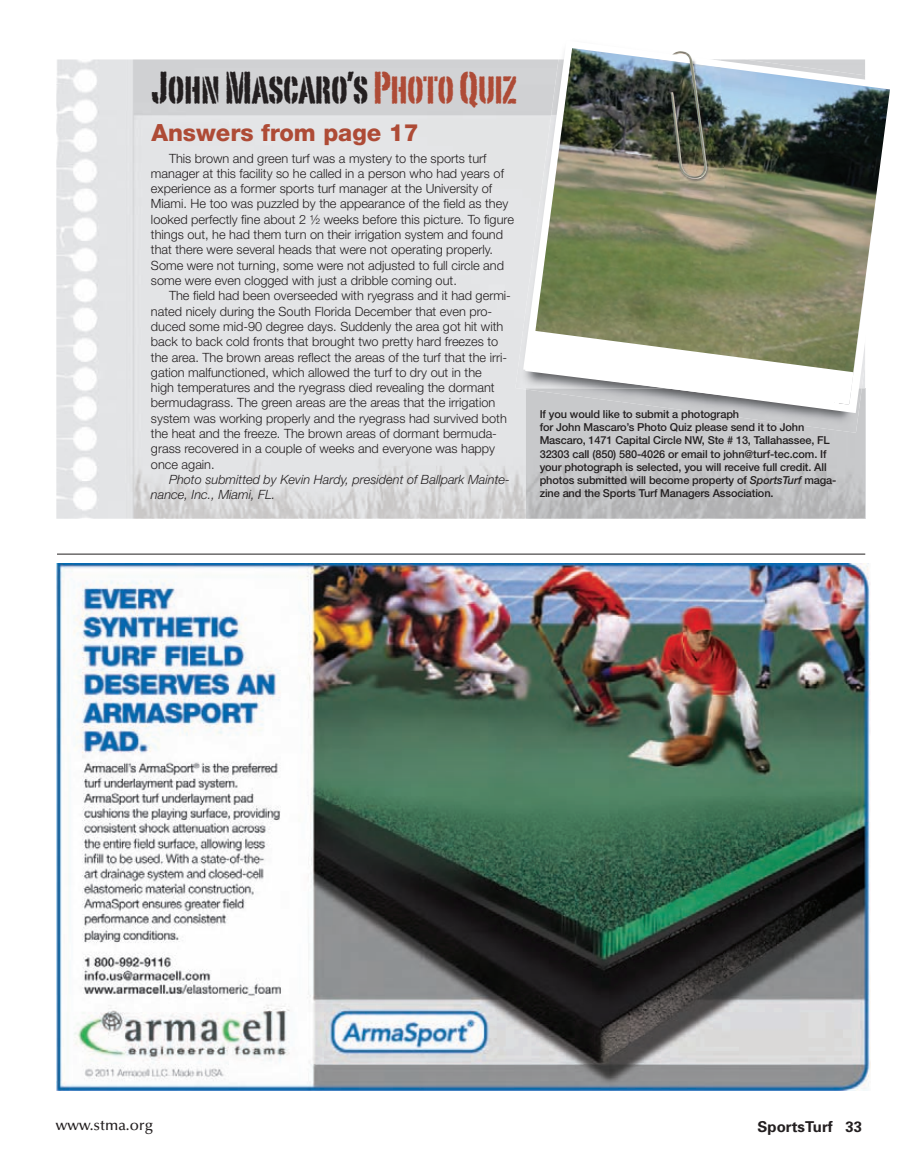
<style>
.page{position:relative;width:918px;height:1175px;background:#fff}
.page>*{position:absolute;margin:0;border:0;box-sizing:border-box;transform-origin:0 0}
.t1{font:43.65px "Portago ITCTT";letter-spacing:-.01em;color:#231f20}
.t2{font:800 23.7px "Helvetica Neue";color:#ae4b36}
.t3{font:500 15px "Optima";color:#231f20}
.t4{font:700 15px "Univers";color:#231f20}
.t5{font:300 12.75px "Helvetica Neue";color:#231f20}
.t6{font:italic 300 12.75px "Helvetica Neue";color:#231f20}
.t7{font:500 10.95px/13.2px "Helvetica Neue";letter-spacing:-.01em;color:#231f20}
.s1{color:#ae4b36}
.s2{font-style:italic}
</style>
<div class="page">
<img style="left:56px;top:59px;width:470px;height:460px">
<hr style="left:865px;top:388px;width:1px;height:131px;background:#dcdddf">
<img style="left:526px;top:417px;width:339px;height:102px">
<div style="left:526px;top:417px;width:336px;height:16px;background:#c8c9cb"></div>
<svg style="left:519px;top:59px;width:346px;height:358px"></svg>
<img style="left:535px;top:48px;width:355px;height:324px">
<hr style="left:57px;top:554px;width:808px;height:1px;background:#231f20">
<svg style="left:707px;top:54px;width:13px;height:1px"></svg>
<img style="left:654px;top:55px;width:67px;height:4px">
<img style="left:654px;top:59px;width:71px;height:132px">
<img style="left:679px;top:60px;width:28px;height:113px">
<img style="left:679px;top:51px;width:22px;height:36px">
<img style="left:57px;top:563px;width:813px;height:527px">
<p class="t1" style="left:152px;top:60px;width:367px">John Mascaro’s <span class="s1">Photo Quiz</span></p>
<p class="t2" style="left:151px;top:124px;width:269px">Answers from page 17</p>
<p class="t5" style="left:169px;top:153px;width:319px">This brown and green turf was a mystery to the sports turf</p>
<p class="t5" style="left:151px;top:169px;width:354px">manager at this facility so he called in a person who had years of</p>
<p class="t5" style="left:151px;top:184px;width:343px">experience as a former sports turf manager at the University of</p>
<p class="t5" style="left:151px;top:199px;width:359px">Miami. He too was puzzled by the appearance of the field as they</p>
<p class="t5" style="left:151px;top:215px;width:364px">looked perfectly fine about 2 ½ weeks before this picture. To figure</p>
<p class="t5" style="left:151px;top:230px;width:354px">things out, he had them turn on their irrigation system and found</p>
<p class="t5" style="left:151px;top:245px;width:344px">that there were several heads that were not operating properly.</p>
<p class="t5" style="left:151px;top:260px;width:355px">Some were not turning, some were not adjusted to full circle and</p>
<p class="t5" style="left:151px;top:276px;width:307px">some were even clogged with just a dribble coming out.</p>
<p class="t5" style="left:169px;top:291px;width:344px">The field had been overseeded with ryegrass and it had germi-</p>
<p class="t5" style="left:151px;top:306px;width:343px">nated nicely during the South Florida December that even pro-</p>
<p class="t5" style="left:151px;top:322px;width:354px">duced some mid-90 degree days. Suddenly the area got hit with</p>
<p class="t5" style="left:151px;top:337px;width:349px">back to back cold fronts that brought two pretty hard freezes to</p>
<p class="t5" style="left:151px;top:352px;width:358px">the area. The brown areas reflect the areas of the turf that the irri-</p>
<p class="t5" style="left:151px;top:368px;width:332px">gation malfunctioned, which allowed the turf to dry out in the</p>
<p class="t5" style="left:151px;top:383px;width:345px">high temperatures and the ryegrass died revealing the dormant</p>
<p class="t5" style="left:151px;top:398px;width:346px">bermudagrass. The green areas are the areas that the irrigation</p>
<p class="t5" style="left:151px;top:413px;width:357px">system was working properly and the ryegrass had survived both</p>
<p class="t5" style="left:151px;top:429px;width:348px">the heat and the freeze. The brown areas of dormant bermuda-</p>
<p class="t5" style="left:151px;top:444px;width:346px">grass recovered in a couple of weeks and everyone was happy</p>
<p class="t5" style="left:151px;top:459px;width:65px">once again.</p>
<p class="t6" style="left:169px;top:475px;width:342px">Photo submitted by Kevin Hardy, president of Ballpark Mainte-</p>
<p class="t6" style="left:151px;top:490px;width:126px">nance, Inc., Miami, FL.</p>
<p class="t7" style="left:540px;top:408px;width:298px">If you would like to submit a photograph<br>for John Mascaro’s Photo Quiz please send it to John Mascaro, 1471 Capital Circle NW, Ste # 13, Tallahassee, FL 32303 call (850) 580-4026 or email to john@turf-tec.com. If your photograph is selected, you will receive full credit. All photos submitted will become property of <span class="s2">SportsTurf</span> maga&shy;zine and the Sports Turf Managers Association.</p>
<p class="t3" style="left:56px;top:1118px;width:99px">www.stma.org</p>
<p class="t4" style="left:758px;top:1121px;width:106px">SportsTurf 33</p>
</div>
